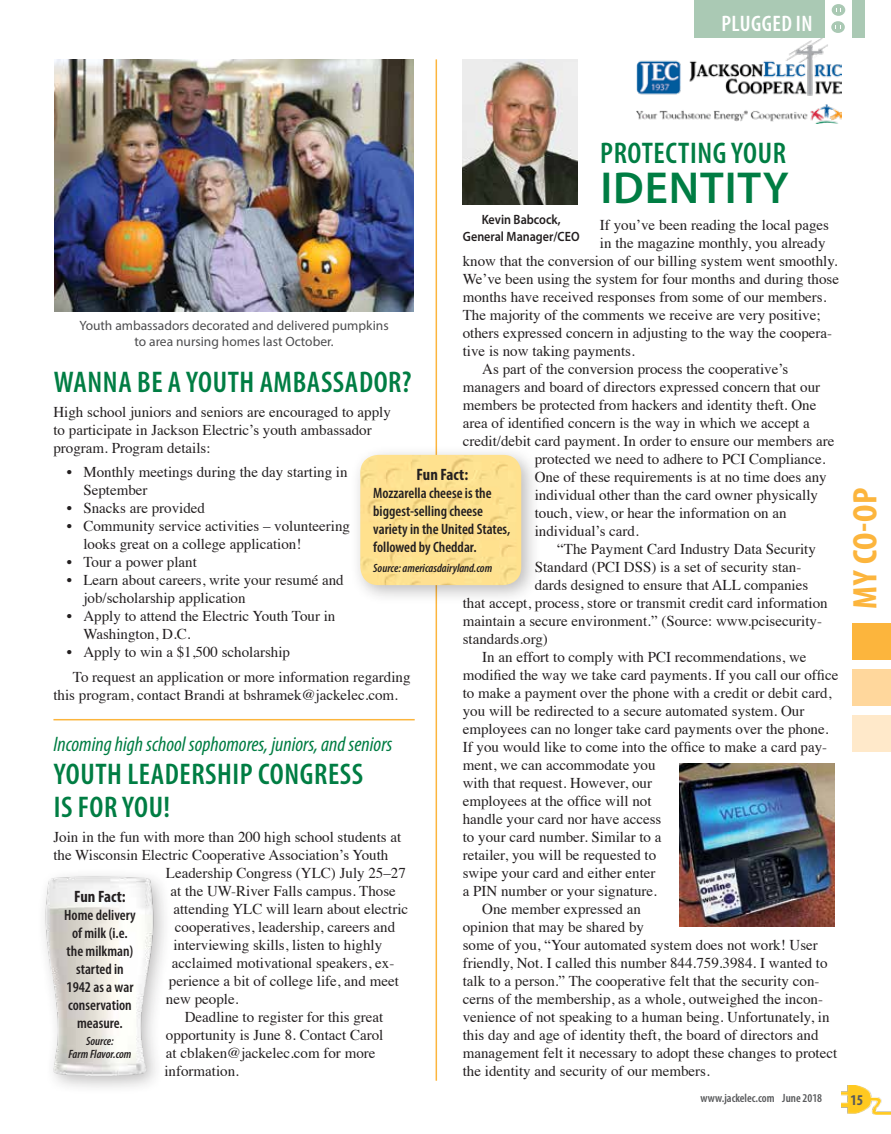
<style>
.page{position:relative;width:891px;height:1134px;background:#fff}
.page>*{position:absolute;margin:0;border:0;box-sizing:border-box;transform-origin:0 0}
.t1{font:600 45px "Myriad Pro";letter-spacing:.02em;color:#007d43}
.t2{font:700 condensed 34.2px "Myriad Pro";color:#fcb53d;scale:1.05 1}
.t3{font:600 condensed 30px/33px "Myriad Pro";letter-spacing:.02em;color:#007d43}
.t4{font:600 condensed 22.5px "Myriad Pro";letter-spacing:.02em;color:#fff}
.t5{font:italic condensed 21px "Myriad Pro";color:#007d43}
.t6{font:700 condensed 16.5px "Myriad Pro";color:#231f20}
.t7{font:15px/18px "Times";color:#231f20}
.t8{font:600 condensed 15px/18px "Myriad Pro";color:#231f20}
.t9{font:700 condensed 15px "Myriad Pro";color:#58595b}
.t10{font:13.5px/16.2px "Myriad Pro";color:#4d4d4f;text-align:center}
.t11{font:600 13.5px/16.2px "Myriad Pro";color:#231f20;text-align:center;scale:.9 1}
.t12{font:italic 600 condensed 12px/13.5px "Myriad Pro";color:#231f20;text-align:center}
.t13{font:600 condensed 12px "Myriad Pro";color:#58595b}
</style>
<div class="page">
<img style="left:841px;top:1085px;width:50px;height:30px">
<div style="left:694px;top:0;width:170px;height:37px;background:#aac9b4"></div>
<div style="left:825px;top:0;width:27px;height:38px;background:#fff"></div>
<div style="left:832px;top:4px;width:13px;height:12px;background:#aac9b4;border-radius:50%"></div>
<div style="left:831px;top:21px;width:14px;height:12px;background:#aac9b4;border-radius:50%"></div>
<div style="left:853px;top:623px;width:38px;height:37px;background:#fcb53d"></div>
<div style="left:853px;top:669px;width:38px;height:37px;background:#ffd79c"></div>
<div style="left:853px;top:715px;width:38px;height:37px;background:#ffe9ca"></div>
<img style="left:463px;top:59px;width:115px;height:145px">
<img style="left:637px;top:38px;width:204px;height:85px">
<img style="left:55px;top:59px;width:359px;height:252px">
<hr style="left:436px;top:59px;width:1px;height:1022px;background:#fcb53d">
<hr style="left:53px;top:719px;width:362px;height:1px;background:#fcb53d">
<div style="left:350px;top:444px;width:192px;height:161px;background:#231f20;opacity:.3"></div>
<img style="left:360px;top:455px;width:161px;height:130px">
<div style="left:36px;top:867px;width:136px;height:229px;background:#231f20;opacity:.3"></div>
<img style="left:36px;top:867px;width:121px;height:229px">
<img style="left:679px;top:763px;width:156px;height:164px">
<h3 class="t4" style="left:722px;top:9px;width:93px">PLUGGED IN</h3>
<h3 class="t3" style="left:600px;top:136px;width:187px">PROTECTING YOUR</h3>
<h1 class="t1" style="left:600px;top:159px;width:190px">IDENTITY</h1>
<p class="t11" style="left:463px;top:211px;width:131px">Kevin Babcock,<br>General Manager/CEO</p>
<p class="t7" style="left:600px;top:215px;width:231px">If you’ve been reading the local pages</p>
<p class="t7" style="left:600px;top:233px;width:227px">in the magazine monthly, you already</p>
<p class="t7" style="left:463px;top:251px;width:376px">know that the conversion of our billing system went smoothly.</p>
<p class="t7" style="left:463px;top:269px;width:378px">We’ve been using the system for four months and during those</p>
<p class="t7" style="left:463px;top:287px;width:365px">months have received responses from some of our members.</p>
<p class="t7" style="left:463px;top:305px;width:359px">The majority of the comments we receive are very positive;</p>
<p class="t7" style="left:463px;top:323px;width:371px">others expressed concern in adjusting to the way the coopera-</p>
<p class="t7" style="left:463px;top:341px;width:174px">tive is now taking payments.</p>
<p class="t7" style="left:482px;top:359px;width:308px">As part of the conversion process the cooperative’s</p>
<p class="t7" style="left:463px;top:377px;width:359px">managers and board of directors expressed concern that our</p>
<p class="t7" style="left:463px;top:395px;width:355px">members be protected from hackers and identity theft. One</p>
<p class="t7" style="left:463px;top:413px;width:348px">area of identified concern is the way in which we accept a</p>
<p class="t7" style="left:463px;top:431px;width:373px">credit/debit card payment. In order to ensure our members are</p>
<p class="t7" style="left:535px;top:449px;width:292px">protected we need to adhere to PCI Compliance.</p>
<p class="t7" style="left:535px;top:467px;width:294px">One of these requirements is at no time does any</p>
<p class="t7" style="left:535px;top:485px;width:285px">individual other than the card owner physically</p>
<p class="t7" style="left:535px;top:503px;width:253px">touch, view, or hear the information on an</p>
<p class="t7" style="left:535px;top:521px;width:106px">individual’s card.</p>
<p class="t7" style="left:557px;top:539px;width:260px">“The Payment Card Industry Data Security</p>
<p class="t7" style="left:535px;top:557px;width:268px">Standard (PCI DSS) is a set of security stan-</p>
<p class="t7" style="left:535px;top:575px;width:275px">dards designed to ensure that ALL companies</p>
<p class="t7" style="left:463px;top:593px;width:366px">that accept, process, store or transmit credit card information</p>
<p class="t7" style="left:463px;top:611px;width:361px">maintain a secure environment.” (Source: www.pcisecurity-</p>
<p class="t7" style="left:463px;top:629px;width:87px">standards.org)</p>
<p class="t7" style="left:482px;top:647px;width:326px">In an effort to comply with PCI recommendations, we</p>
<p class="t7" style="left:463px;top:665px;width:377px">modified the way we take card payments. If you call our office</p>
<p class="t7" style="left:463px;top:683px;width:370px">to make a payment over the phone with a credit or debit card,</p>
<p class="t7" style="left:463px;top:701px;width:343px">you will be redirected to a secure automated system. Our</p>
<p class="t7" style="left:463px;top:719px;width:367px">employees can no longer take card payments over the phone.</p>
<p class="t7" style="left:463px;top:737px;width:366px">If you would like to come into the office to make a card pay-</p>
<p class="t7" style="left:463px;top:755px;width:194px">ment, we can accommodate you</p>
<p class="t7" style="left:463px;top:773px;width:191px">with that request. However, our</p>
<p class="t7" style="left:463px;top:791px;width:190px">employees at the office will not</p>
<p class="t7" style="left:463px;top:809px;width:200px">handle your card nor have access</p>
<p class="t7" style="left:463px;top:827px;width:200px">to your card number. Similar to a</p>
<p class="t7" style="left:463px;top:845px;width:195px">retailer, you will be requested to</p>
<p class="t7" style="left:463px;top:863px;width:194px">swipe your card and either enter</p>
<p class="t7" style="left:463px;top:881px;width:196px">a PIN number or your signature.</p>
<p class="t7" style="left:482px;top:899px;width:160px">One member expressed an</p>
<p class="t7" style="left:463px;top:917px;width:183px">opinion that may be shared by</p>
<p class="t7" style="left:463px;top:935px;width:357px">some of you, “Your automated system does not work! User</p>
<p class="t7" style="left:463px;top:953px;width:366px">friendly, Not. I called this number 844.759.3984. I wanted to</p>
<p class="t7" style="left:463px;top:971px;width:358px">talk to a person.” The cooperative felt that the security con-</p>
<p class="t7" style="left:463px;top:989px;width:362px">cerns of the membership, as a whole, outweighed the incon-</p>
<p class="t7" style="left:463px;top:1007px;width:368px">venience of not speaking to a human being. Unfortunately, in</p>
<p class="t7" style="left:463px;top:1025px;width:357px">this day and age of identity theft, the board of directors and</p>
<p class="t7" style="left:463px;top:1043px;width:376px">management felt it necessary to adopt these changes to protect</p>
<p class="t7" style="left:463px;top:1061px;width:249px">the identity and security of our members.</p>
<p class="t10" style="left:79px;top:317px;width:311px">Youth ambassadors decorated and delivered pumpkins to area nursing homes last October.</p>
<h3 class="t3" style="left:54px;top:365px;width:359px">WANNA BE A YOUTH AMBASSADOR?</h3>
<p class="t7" style="left:53px;top:401px;width:339px">High school juniors and seniors are encouraged to apply to participate in Jackson Electric’s youth ambassador program. Program details:</p>
<p class="t7" style="left:83px;top:462px;width:266px;text-indent:-16px">• Monthly meetings during the day starting in<br>September</p>
<p class="t7" style="left:67px;top:498px;width:140px">• Snacks are provided</p>
<p class="t7" style="left:83px;top:516px;width:268px;text-indent:-16px">• Community service activities – volunteering looks great on a college application!</p>
<p class="t7" style="left:67px;top:552px;width:132px">• Tour a power plant</p>
<p class="t7" style="left:83px;top:570px;width:262px;text-indent:-16px">• Learn about careers, write your resumé and job/scholarship application</p>
<p class="t7" style="left:83px;top:606px;width:254px;text-indent:-16px">• Apply to attend the Electric Youth Tour in<br>Washington, D.C.</p>
<p class="t7" style="left:73px;top:639px;width:339px;line-height:24.8px;text-indent:-6px">• Apply to win a $1,500 scholarship<br>To request an application or more information regarding</p>
<p class="t7" style="left:53px;top:685px;width:346px">this program, contact Brandi at bshramek@jackelec.com.</p>
<p class="t6" style="left:417px;top:464px;width:53px">Fun Fact:</p>
<p class="t8" style="left:373px;top:484px;width:139px">Mozzarella cheese is the biggest-selling cheese variety in the United States, followed by Cheddar.</p>
<p class="t12" style="left:373px;top:561px;width:120px">Source: americasdairyland.com</p>
<h3 class="t5" style="left:53px;top:732px;width:341px">Incoming high school sophomores, juniors, and seniors</h3>
<h3 class="t3" style="left:54px;top:757px;width:311px">YOUTH LEADERSHIP CONGRESS<br>IS FOR YOU!</h3>
<p class="t7" style="left:53px;top:827px;width:349px">Join in the fun with more than 200 high school students at</p>
<p class="t7" style="left:53px;top:845px;width:336px">the Wisconsin Electric Cooperative Association’s Youth</p>
<p class="t7" style="left:166px;top:863px;width:241px">Leadership Congress (YLC) July 25–27</p>
<p class="t7" style="left:170px;top:881px;width:227px">at the UW-River Falls campus. Those</p>
<p class="t7" style="left:173px;top:899px;width:236px">attending YLC will learn about electric</p>
<p class="t7" style="left:175px;top:917px;width:222px">cooperatives, leadership, careers and</p>
<p class="t7" style="left:173px;top:935px;width:210px">interviewing skills, listen to highly</p>
<p class="t7" style="left:172px;top:953px;width:224px">acclaimed motivational speakers, ex-</p>
<p class="t7" style="left:169px;top:971px;width:231px">perience a bit of college life, and meet</p>
<p class="t7" style="left:166px;top:989px;width:74px">new people.</p>
<p class="t7" style="left:185px;top:1007px;width:200px">Deadline to register for this great</p>
<p class="t7" style="left:166px;top:1025px;width:219px">opportunity is June 8. Contact Carol</p>
<p class="t7" style="left:166px;top:1043px;width:211px">at cblaken@jackelec.com for more</p>
<p class="t7" style="left:164px;top:1061px;width:76px">information.</p>
<p class="t6" style="left:74px;top:886px;width:53px">Fun Fact:</p>
<p class="t8" style="left:64px;top:905px;width:73px;text-align:center">Home delivery of milk (i.e. the milkman) started in<br>1942 as a war conservation measure.</p>
<p class="t12" style="left:69px;top:1034px;width:64px">Source:<br>Farm Flavor.com</p>
<h2 class="t2" style="left:844px;top:609px;width:117px;rotate:-90deg">MY CO-OP</h2>
<p class="t13" style="left:700px;top:1091px;width:123px">www.jackelec.com June 2018</p>
<p class="t9" style="left:850px;top:1090px;width:14px">15</p>
</div>
